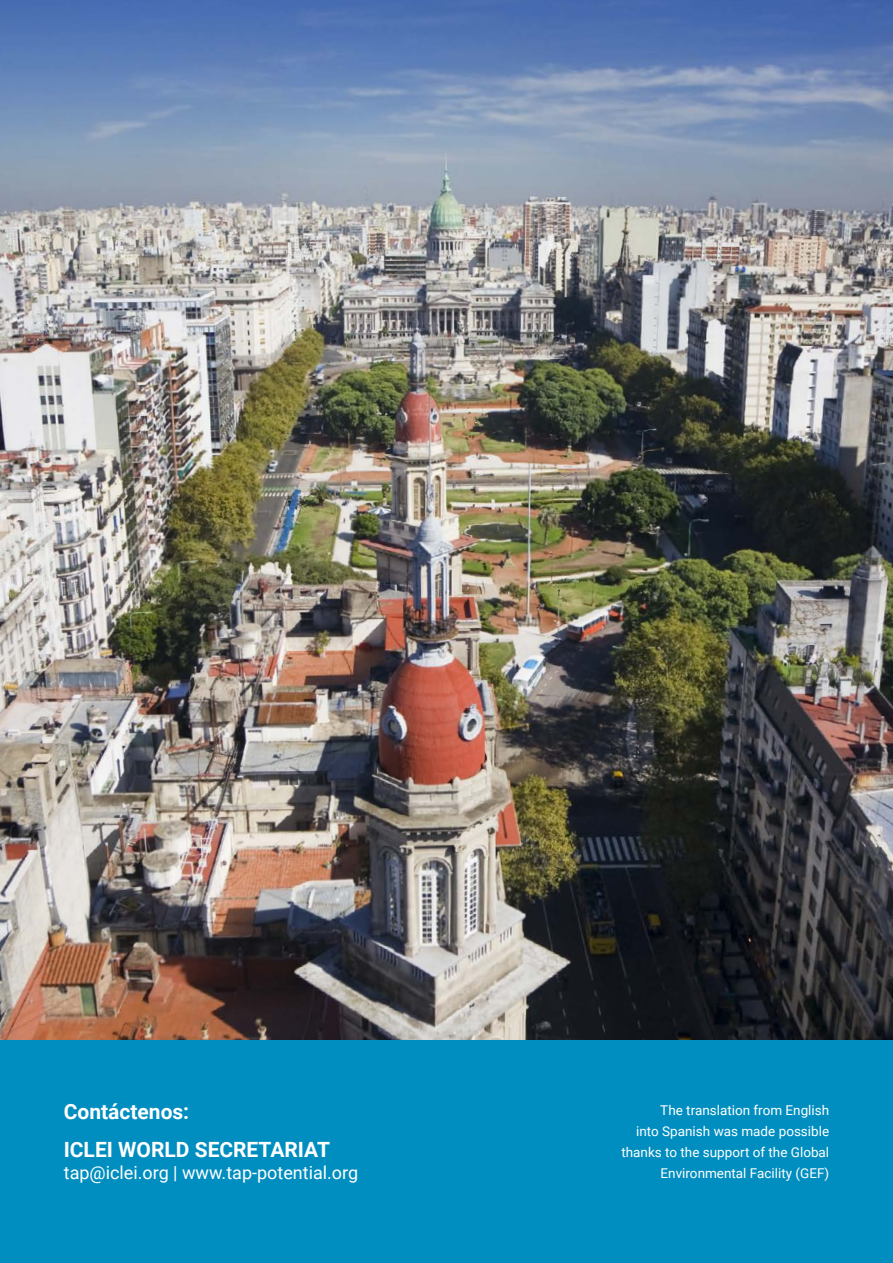
<style>
.page{position:relative;width:893px;height:1263px;background:#fff}
.page>*{position:absolute;margin:0;border:0;box-sizing:border-box;transform-origin:0 0}
.t1{font:700 21px/38px "Roboto";color:#fff}
.t2{font:18px "Roboto";color:#fff}
.t3{font:13.5px/21px "Roboto";color:#fff;text-align:right}
</style>
<div class="page">
<div style="left:0;top:1039px;width:893px;height:224px;background:#008ec0"></div>
<img style="left:0;top:0;width:893px;height:1039px">
<h1 class="t1" style="left:64px;top:1092px;width:268px">Contáctenos:<br>ICLEI WORLD SECRETARIAT</h1>
<h2 class="t2" style="left:64px;top:1160px;width:296px">tap@iclei.org | www.tap-potential.org</h2>
<p class="t3" style="left:621px;top:1099px;width:209px">The translation from English<br>into Spanish was made possible thanks to the support of the Global<br>Environmental Facility (GEF)</p>
</div>
